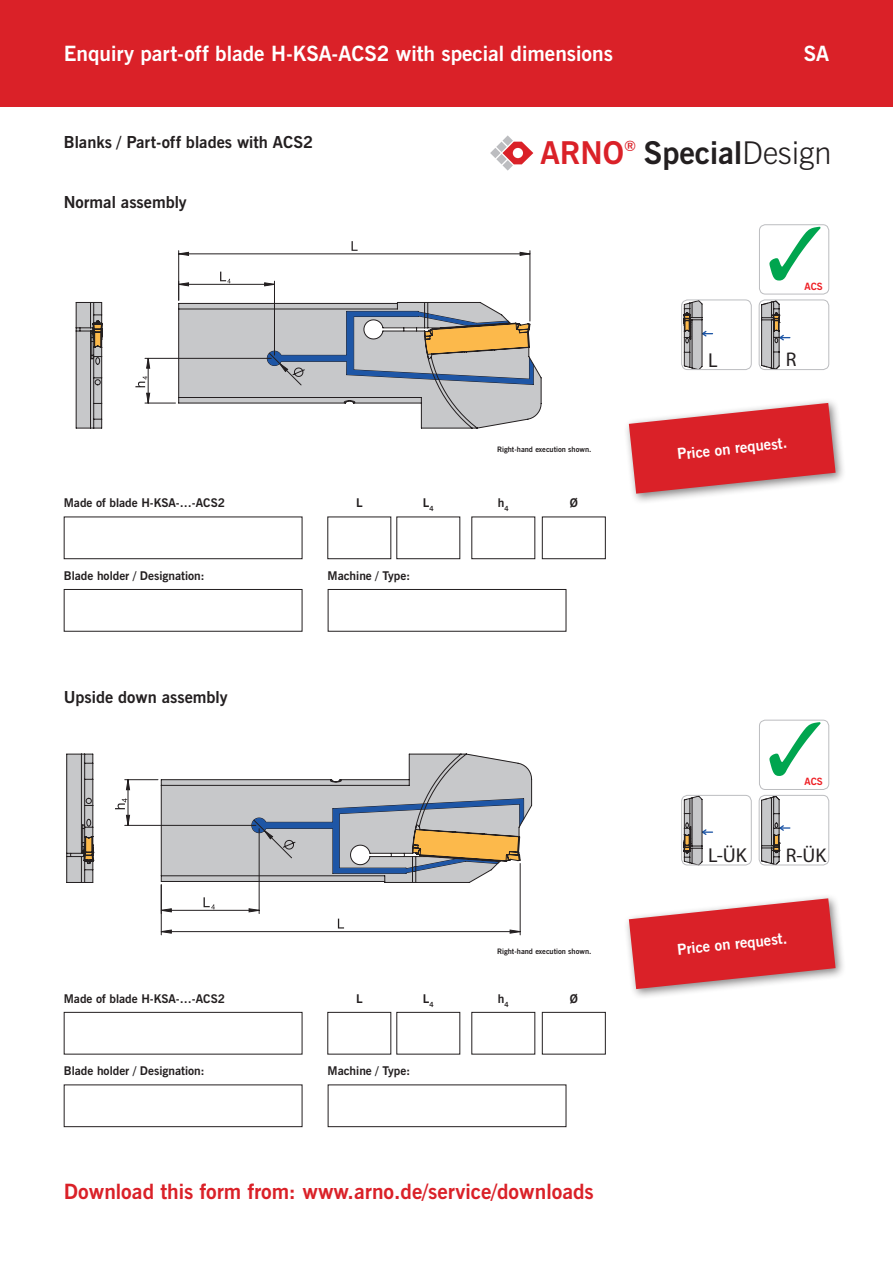
<style>
.page{position:relative;width:893px;height:1263px;background:#fff}
.page>*{position:absolute;margin:0;border:0;box-sizing:border-box;transform-origin:0 0}
.t1{font:700 31.35px "News Gothic";color:#231f20}
.t2{font:700 21px "News Gothic";color:#fff}
.t3{font:700 21px "News Gothic";color:#da2128}
.t4{font:20.1px "Myriad Pro";color:#231f20}
.t5{font:19.95px "Myriad Pro";color:#231f20}
.t6{font:700 16.5px "News Gothic";color:#231f20}
.t7{font:700 15px "News Gothic";color:#fff}
.t8{font:700 12px "News Gothic";color:#231f20}
.t9{font:700 10.05px "News Gothic";color:#ee1d23}
.t10{font:700 7.5px "News Gothic";color:#231f20}
.s1{color:#da2128}
.s2{font-family:"News Gothic L";font-weight:300}
</style>
<div class="page">
<div style="left:0;top:0;width:893px;height:106px;background:#da2128"></div>
<svg style="left:683px;top:301px;width:69px;height:69px"></svg>
<div style="left:681px;top:299px;width:71px;height:71px;border:1px solid #bcbdc0;border-radius:6px"></div>
<svg style="left:681px;top:795px;width:71px;height:70px"></svg>
<div style="left:681px;top:795px;width:71px;height:70px;border:1px solid #bcbdc0;border-radius:6px"></div>
<svg style="left:178px;top:241px;width:353px;height:61px"></svg>
<svg style="left:76px;top:302px;width:466px;height:127px"></svg>
<svg style="left:160px;top:883px;width:361px;height:50px"></svg>
<svg style="left:66px;top:754px;width:466px;height:129px"></svg>
<div style="left:64px;top:517px;width:238px;height:42px;border:1px solid #231f20"></div>
<div style="left:327px;top:517px;width:64px;height:42px;border:1px solid #231f20"></div>
<div style="left:396px;top:517px;width:64px;height:42px;border:1px solid #231f20"></div>
<div style="left:471px;top:517px;width:64px;height:42px;border:1px solid #231f20"></div>
<div style="left:542px;top:517px;width:64px;height:42px;border:1px solid #231f20"></div>
<div style="left:64px;top:1012px;width:238px;height:42px;border:1px solid #231f20"></div>
<div style="left:327px;top:1012px;width:64px;height:42px;border:1px solid #231f20"></div>
<div style="left:396px;top:1012px;width:64px;height:42px;border:1px solid #231f20"></div>
<div style="left:471px;top:1012px;width:64px;height:42px;border:1px solid #231f20"></div>
<div style="left:542px;top:1012px;width:64px;height:42px;border:1px solid #231f20"></div>
<div style="left:64px;top:589px;width:238px;height:43px;border:1px solid #231f20"></div>
<div style="left:328px;top:589px;width:238px;height:43px;border:1px solid #231f20"></div>
<div style="left:64px;top:1084px;width:238px;height:43px;border:1px solid #231f20"></div>
<div style="left:328px;top:1084px;width:238px;height:43px;border:1px solid #231f20"></div>
<div style="left:624px;top:398px;width:223px;height:107px;background:#231f20;opacity:.55"></div>
<svg style="left:629px;top:403px;width:207px;height:91px;background:#dd5258"></svg>
<div style="left:624px;top:893px;width:223px;height:107px;background:#231f20;opacity:.55"></div>
<svg style="left:629px;top:898px;width:207px;height:91px"></svg>
<svg style="left:490px;top:135px;width:43px;height:36px"></svg>
<svg style="left:759px;top:224px;width:70px;height:146px"></svg>
<svg style="left:759px;top:720px;width:70px;height:145px"></svg>
<h2 class="t2" style="left:64px;top:39px;width:551px">Enquiry part-off blade H-KSA-ACS2 with special dimensions</h2>
<h2 class="t2" style="left:804px;top:39px;width:27px">SA</h2>
<h3 class="t6" style="left:64px;top:131px;width:251px">Blanks / Part-off blades with ACS2</h3>
<h3 class="t6" style="left:64px;top:191px;width:125px">Normal assembly</h3>
<h1 class="t1" style="left:540px;top:132px;width:293px"><span class="s1">ARNO</span><sup>®</sup> Special<span class="s2">Design</span></h1>
<p class="t10" style="left:497px;top:444px;width:96px">Right-hand execution shown.</p>
<h3 class="t4" style="left:708px;top:349px;width:11px">L</h3>
<p class="t9" style="left:804px;top:280px;width:20px">ACS</p>
<h3 class="t5" style="left:786px;top:349px;width:12px">R</h3>
<p class="t7" style="left:676px;top:444px;width:112px;rotate:-6deg">Price on request.</p>
<p class="t8" style="left:64px;top:495px;width:163px">Made of blade H-KSA-…-ACS2</p>
<p class="t8" style="left:356px;top:495px;width:8px">L</p>
<p class="t8" style="left:423px;top:495px;width:12px">L<sub>4</sub></p>
<p class="t8" style="left:498px;top:495px;width:12px">h<sub>4</sub></p>
<p class="t8" style="left:570px;top:495px;width:10px">Ø</p>
<p class="t8" style="left:64px;top:568px;width:142px">Blade holder / Designation:</p>
<p class="t8" style="left:328px;top:568px;width:84px">Machine / Type:</p>
<h3 class="t6" style="left:64px;top:686px;width:165px">Upside down assembly</h3>
<p class="t10" style="left:497px;top:946px;width:96px">Right-hand execution shown.</p>
<p class="t8" style="left:64px;top:990px;width:163px">Made of blade H-KSA-…-ACS2</p>
<p class="t8" style="left:356px;top:990px;width:8px">L</p>
<p class="t8" style="left:423px;top:990px;width:12px">L<sub>4</sub></p>
<p class="t8" style="left:498px;top:990px;width:12px">h<sub>4</sub></p>
<p class="t8" style="left:570px;top:990px;width:10px">Ø</p>
<p class="t8" style="left:64px;top:1063px;width:142px">Blade holder / Designation:</p>
<p class="t8" style="left:327px;top:1063px;width:84px">Machine / Type:</p>
<h2 class="t3" style="left:64px;top:1178px;width:531px">Download this form from: www.arno.de/service/downloads</h2>
<h3 class="t4" style="left:708px;top:844px;width:40px">L-ÜK</h3>
<p class="t9" style="left:804px;top:775px;width:20px">ACS</p>
<h3 class="t5" style="left:786px;top:844px;width:42px">R-ÜK</h3>
<p class="t7" style="left:676px;top:940px;width:112px;rotate:-6deg">Price on request.</p>
</div>
